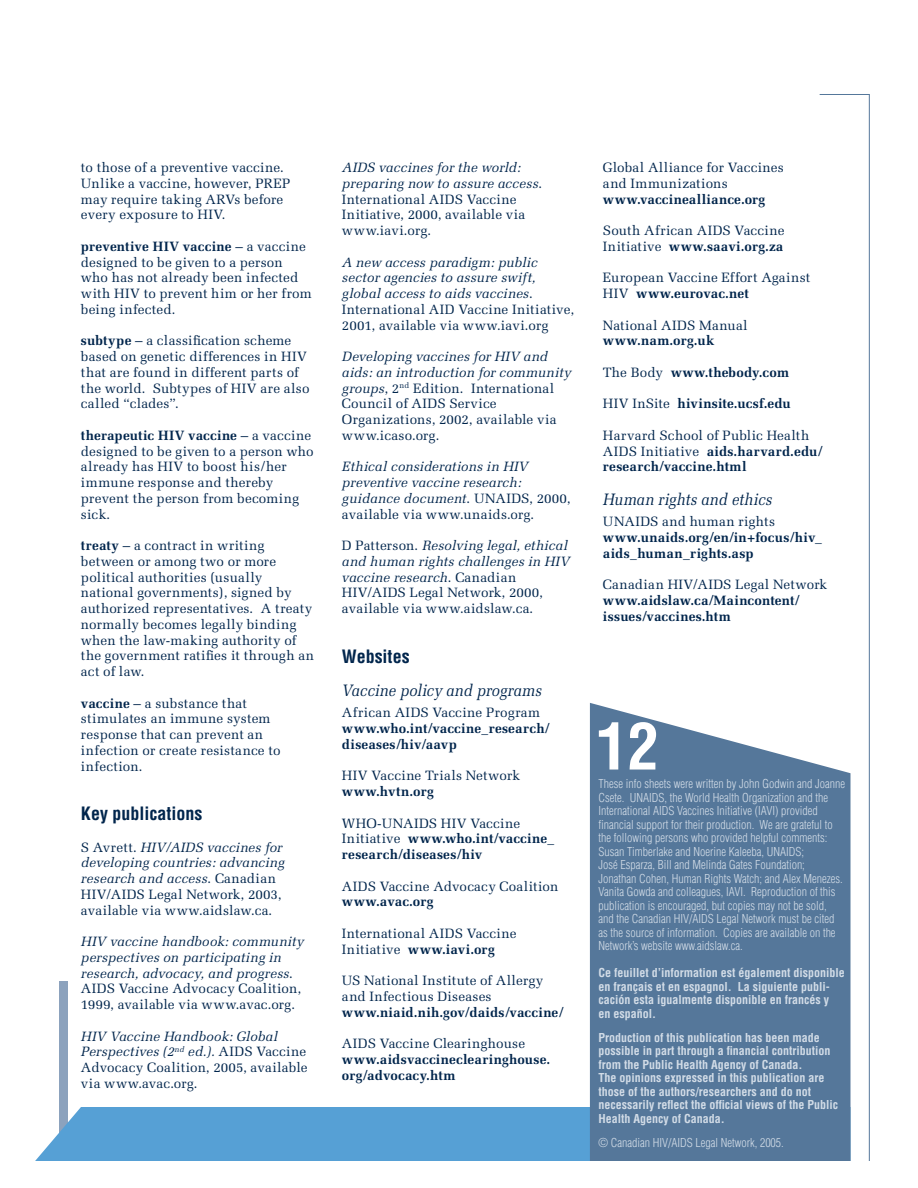
<style>
.page{position:relative;width:918px;height:1188px;background:#fff}
.page>*{position:absolute;margin:0;border:0;box-sizing:border-box;transform-origin:0 0}
.t1{font:700 condensed 63px "Helvetica";color:#fff}
.t2{font:700 condensed 18px "Helvetica";color:#00254c}
.t3{font:italic 16.5px "Melior";letter-spacing:.005em;color:#00254c;scale:.9 1}
.t4{font:13.5px/15.8px "Melior";letter-spacing:.015em;color:#00254c}
.t5{font:700 13.5px/15.8px "Melior";letter-spacing:.015em;color:#00254c}
.t6{font:italic 13.5px/15.8px "Melior";letter-spacing:.015em;color:#00254c}
.t7{font:300 condensed 12px/13.5px "Helvetica";color:#d2dce7}
.t8{font:700 condensed 12px/13.5px "Helvetica";color:#d2dce7}
.s1{font-weight:700}
.s2{font-style:italic}
.s3{font-style:normal}
.s4{font-weight:400}
</style>
<div class="page">
<div style="left:59px;top:981px;width:9px;height:177px;background:#8ca2bd"></div>
<svg style="left:819px;top:94px;width:51px;height:1067px"></svg>
<div style="left:35px;top:1107px;width:555px;height:54px;background:#56a0d5"></div>
<svg style="left:590px;top:703px;width:260px;height:458px;background:#6181a1"></svg>
<p class="t4" style="left:81px;top:160px;width:211px">to those of a preventive vaccine.<br>Unlike a vaccine, however, PREP may require taking ARVs before every exposure to HIV.</p>
<p class="t4" style="left:81px;top:238px;width:232px"><span class="s1">preventive HIV vaccine</span> – a vaccine designed to be given to a person who has not already been infected with HIV to prevent him or her from being infected.</p>
<p class="t4" style="left:81px;top:333px;width:230px"><span class="s1">subtype</span> – a classification scheme based on genetic differences in HIV that are found in different parts of the world. Subtypes of HIV are also called “clades”.</p>
<p class="t4" style="left:81px;top:427px;width:234px"><span class="s1">therapeutic HIV vaccine</span> – a vaccine designed to be given to a person who already has HIV to boost his/her immune response and thereby prevent the person from becoming sick.</p>
<p class="t4" style="left:81px;top:538px;width:235px"><span class="s1">treaty</span> – a contract in writing between or among two or more political authorities (usually national governments), signed by authorized representatives. A treaty normally becomes legally binding when the law-making authority of the government ratifies it through an act of law.</p>
<p class="t4" style="left:81px;top:695px;width:201px"><span class="s1">vaccine</span> – a substance that stimulates an immune system response that can prevent an infection or create resistance to infection.</p>
<p class="t2" style="left:81px;top:802px;width:123px">Key publications</p>
<p class="t4" style="left:81px;top:839px;width:205px">S Avrett. <span class="s2">HIV/AIDS vaccines for developing countries: advancing research and access</span>. Canadian<br>HIV/AIDS Legal Network, 2003, available via www.aidslaw.ca.</p>
<p class="t6" style="left:81px;top:934px;width:224px">HIV vaccine handbook: community perspectives on participating in research, advocacy, and progress<span class="s3">.<br>AIDS Vaccine Advocacy Coalition, 1999, available via www.avac.org.</span></p>
<p class="t4" style="left:81px;top:1028px;width:228px"><span class="s2">HIV Vaccine Handbook: Global<br>Perspectives (2</span><sup>nd</sup> <span class="s2">ed.).</span> AIDS Vaccine<br>Advocacy Coalition, 2005, available via www.avac.org.</p>
<p class="t4" style="left:342px;top:160px;width:202px"><span class="s2">AIDS vaccines for the world: preparing now to assure access</span>.<br>International AIDS Vaccine<br>Initiative, 2000, available via www.iavi.org.</p>
<p class="t6" style="left:342px;top:254px;width:234px">A new access paradigm: public sector agencies to assure swift, global access to aids vaccines<span class="s3">.<br>International AID Vaccine Initiative, 2001, available via www.iavi.org</span></p>
<p class="t4" style="left:342px;top:349px;width:231px"><span class="s2">Developing vaccines for HIV and aids: an introduction for community groups</span>, 2<sup>nd</sup> Edition. International<br>Council of AIDS Service<br>Organizations, 2002, available via www.icaso.org.</p>
<p class="t6" style="left:342px;top:459px;width:230px">Ethical considerations in HIV preventive vaccine research: guidance document<span class="s3">. UNAIDS, 2000, available via www.unaids.org.</span></p>
<p class="t4" style="left:342px;top:538px;width:229px">D Patterson. <span class="s2">Resolving legal, ethical and human rights challenges in HIV vaccine research</span>. Canadian<br>HIV/AIDS Legal Network, 2000, available via www.aidslaw.ca.</p>
<p class="t2" style="left:342px;top:645px;width:69px">Websites</p>
<p class="t3" style="left:342px;top:681px;width:223px">Vaccine policy and programs</p>
<p class="t5" style="left:342px;top:705px;width:208px"><span class="s4">African AIDS Vaccine Program </span>www.who.int/vaccine_research/ diseases/hiv/aavp</p>
<p class="t4" style="left:342px;top:768px;width:179px">HIV Vaccine Trials Network <span class="s1">www.hvtn.org</span></p>
<p class="t5" style="left:342px;top:815px;width:214px"><span class="s4">WHO-UNAIDS HIV Vaccine<br>Initiative</span> www.who.int/vaccine_ research/diseases/hiv</p>
<p class="t4" style="left:342px;top:878px;width:218px">AIDS Vaccine Advocacy Coalition <span class="s1">www.avac.org</span></p>
<p class="t4" style="left:342px;top:926px;width:176px">International AIDS Vaccine<br>Initiative <span class="s1">www.iavi.org</span></p>
<p class="t4" style="left:342px;top:973px;width:222px">US National Institute of Allergy and Infectious Diseases <span class="s1">www.niaid.nih.gov/daids/vaccine/</span></p>
<p class="t5" style="left:342px;top:1036px;width:210px"><span class="s4">AIDS Vaccine Clearinghouse </span>www.aidsvaccineclearinghouse. org/advocacy.htm</p>
<p class="t4" style="left:603px;top:160px;width:182px">Global Alliance for Vaccines and Immunizations <span class="s1">www.vaccinealliance.org</span></p>
<p class="t4" style="left:603px;top:223px;width:183px">South African AIDS Vaccine<br>Initiative <span class="s1">www.saavi.org.za</span></p>
<p class="t4" style="left:603px;top:270px;width:209px">European Vaccine Effort Against<br>HIV <span class="s1">www.eurovac.net</span></p>
<p class="t4" style="left:603px;top:317px;width:146px">National AIDS Manual <span class="s1">www.nam.org.uk</span></p>
<p class="t5" style="left:603px;top:364px;width:188px"><span class="s4">The Body</span> www.thebody.com</p>
<p class="t5" style="left:603px;top:396px;width:189px"><span class="s4">HIV InSite</span> hivinsite.ucsf.edu</p>
<p class="t4" style="left:603px;top:427px;width:220px">Harvard School of Public Health<br>AIDS Initiative <span class="s1">aids.harvard.edu/ research/vaccine.html</span></p>
<p class="t3" style="left:603px;top:490px;width:190px">Human rights and ethics</p>
<p class="t5" style="left:603px;top:514px;width:220px"><span class="s4">UNAIDS and human rights </span>www.unaids.org/en/in+focus/hiv_ aids_human_rights.asp</p>
<p class="t5" style="left:603px;top:577px;width:226px"><span class="s4">Canadian HIV/AIDS Legal Network </span>www.aidslaw.ca/Maincontent/ issues/vaccines.htm</p>
<p class="t1" style="left:596px;top:707px;width:64px">12</p>
<p class="t7" style="left:598px;top:777px;width:248px">These info sheets were written by John Godwin and Joanne Csete. UNAIDS, the World Health Organization and the International AIDS Vaccines Initiative (IAVI) provided financial support for their production. We are grateful to the following persons who provided helpful comments:<br>Susan Timberlake and Noerine Kaleeba, UNAIDS;<br>José Esparza, Bill and Melinda Gates Foundation; Jonathan Cohen, Human Rights Watch; and Alex Menezes.<br>Vanita Gowda and colleagues, IAVI. Reproduction of this publication is encouraged, but copies may not be sold, and the Canadian HIV/AIDS Legal Network must be cited as the source of information. Copies are available on the Network’s website www.aidslaw.ca.</p>
<p class="t8" style="left:598px;top:966px;width:248px">Ce feuillet d’information est également disponible en français et en espagnol. La siguiente publi&shy;cación esta igualmente disponible en francés y<br>en español.</p>
<p class="t8" style="left:598px;top:1030px;width:241px">Production of this publication has been made possible in part through a financial contribution from the Public Health Agency of Canada.<br>The opinions expressed in this publication are those of the authors/researchers and do not necessarily reflect the official views of the Public Health Agency of Canada.</p>
<p class="t7" style="left:598px;top:1135px;width:187px">© Canadian HIV/AIDS Legal Network, 2005.</p>
</div>
